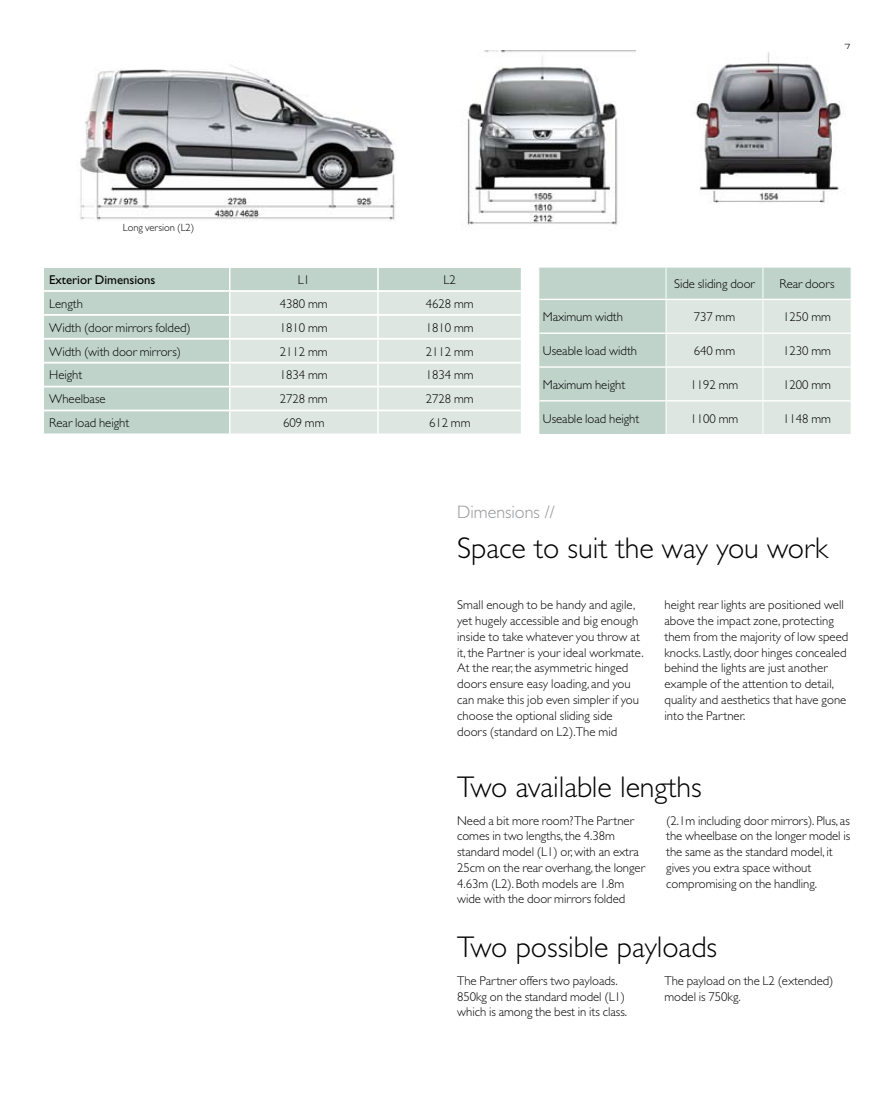
<style>
.page{position:relative;width:893px;height:1106px;background:#fff}
.page>*{position:absolute;margin:0;border:0;box-sizing:border-box;transform-origin:0 0}
.t1{font:300 30px "Gill Sans";color:#000}
.t2{font:300 18px "Gill Sans";color:#939598}
.t3{font:300 12.75px/15.8px "Gill Sans";color:#000}
.t4{font:12.75px "Gill Sans";color:#000}
.t5{font:300 12px "Gill Sans";color:#000}
.t6{font:300 10.5px "Gill Sans";color:#000}
</style>
<div class="page">
<img style="left:80px;top:65px;width:315px;height:155px">
<img style="left:467px;top:51px;width:168px;height:180px">
<img style="left:695px;top:52px;width:151px;height:151px">
<div style="left:44px;top:268px;width:477px;height:165px;background:#bfd3cb"></div>
<div style="left:230px;top:292px;width:291px;height:141px;background:#dde6e1"></div>
<hr style="left:44px;top:290px;width:186px;height:2px;background:#fff">
<hr style="left:44px;top:314px;width:186px;height:2px;background:#fff">
<hr style="left:44px;top:338px;width:186px;height:2px;background:#fff">
<hr style="left:44px;top:362px;width:186px;height:1px;background:#fff">
<hr style="left:44px;top:386px;width:186px;height:1px;background:#fff">
<hr style="left:44px;top:409px;width:186px;height:2px;background:#fff">
<hr style="left:377px;top:268px;width:2px;height:22px;background:#fff">
<hr style="left:230px;top:290px;width:148px;height:2px;background:#fff">
<hr style="left:378px;top:290px;width:143px;height:2px;background:#fff">
<hr style="left:230px;top:314px;width:148px;height:2px;background:#fff">
<hr style="left:378px;top:314px;width:143px;height:2px;background:#fff">
<hr style="left:230px;top:338px;width:148px;height:2px;background:#fff">
<hr style="left:378px;top:338px;width:143px;height:2px;background:#fff">
<hr style="left:230px;top:362px;width:148px;height:1px;background:#fff">
<hr style="left:378px;top:362px;width:143px;height:1px;background:#fff">
<hr style="left:230px;top:386px;width:148px;height:1px;background:#fff">
<hr style="left:378px;top:386px;width:143px;height:1px;background:#fff">
<hr style="left:230px;top:409px;width:148px;height:2px;background:#fff">
<hr style="left:378px;top:409px;width:143px;height:2px;background:#fff">
<hr style="left:377px;top:292px;width:2px;height:22px;background:#fff">
<hr style="left:377px;top:316px;width:2px;height:22px;background:#fff">
<hr style="left:377px;top:340px;width:2px;height:22px;background:#fff">
<hr style="left:377px;top:363px;width:2px;height:23px;background:#fff">
<hr style="left:377px;top:387px;width:2px;height:22px;background:#fff">
<svg style="left:229px;top:268px;width:1px;height:165px"></svg>
<hr style="left:377px;top:411px;width:2px;height:22px;background:#fff">
<div style="left:539px;top:267px;width:312px;height:167px;background:#bfd3cb"></div>
<div style="left:666px;top:300px;width:185px;height:134px;background:#dde6e1"></div>
<hr style="left:539px;top:332px;width:127px;height:2px;background:#fff">
<hr style="left:539px;top:366px;width:127px;height:2px;background:#fff">
<hr style="left:539px;top:400px;width:127px;height:1px;background:#fff">
<hr style="left:539px;top:299px;width:127px;height:1px;background:#fff">
<hr style="left:665px;top:267px;width:1px;height:32px;background:#fff">
<hr style="left:762px;top:267px;width:1px;height:32px;background:#fff">
<hr style="left:666px;top:299px;width:97px;height:1px;background:#fff">
<hr style="left:763px;top:299px;width:88px;height:1px;background:#fff">
<hr style="left:666px;top:332px;width:97px;height:2px;background:#fff">
<hr style="left:763px;top:332px;width:88px;height:2px;background:#fff">
<hr style="left:666px;top:366px;width:97px;height:2px;background:#fff">
<hr style="left:763px;top:366px;width:88px;height:2px;background:#fff">
<hr style="left:666px;top:400px;width:97px;height:1px;background:#fff">
<hr style="left:763px;top:400px;width:88px;height:1px;background:#fff">
<hr style="left:665px;top:300px;width:1px;height:32px;background:#fff">
<hr style="left:762px;top:300px;width:1px;height:32px;background:#fff">
<hr style="left:665px;top:334px;width:1px;height:32px;background:#fff">
<hr style="left:762px;top:334px;width:1px;height:32px;background:#fff">
<hr style="left:665px;top:368px;width:1px;height:32px;background:#fff">
<hr style="left:762px;top:368px;width:1px;height:32px;background:#fff">
<hr style="left:665px;top:401px;width:1px;height:33px;background:#fff">
<hr style="left:762px;top:401px;width:1px;height:33px;background:#fff">
<p class="t5" style="left:844px;top:41px;width:7px">7</p>
<p class="t6" style="left:123px;top:222px;width:73px">Long version (L2)</p>
<p class="t4" style="left:49px;top:272px;width:108px">Exterior Dimensions</p>
<p class="t3" style="left:298px;top:272px;width:14px">L1</p>
<p class="t3" style="left:444px;top:272px;width:14px">L2</p>
<p class="t3" style="left:49px;top:296px;width:35px">Length</p>
<p class="t3" style="left:280px;top:296px;width:49px">4380 mm</p>
<p class="t3" style="left:426px;top:296px;width:49px">4628 mm</p>
<p class="t3" style="left:49px;top:319px;width:143px">Width (door mirrors folded)</p>
<p class="t3" style="left:280px;top:319px;width:49px">1810 mm</p>
<p class="t3" style="left:426px;top:319px;width:49px">1810 mm</p>
<p class="t3" style="left:49px;top:343px;width:133px">Width (with door mirrors)</p>
<p class="t3" style="left:280px;top:343px;width:49px">2112 mm</p>
<p class="t3" style="left:426px;top:343px;width:49px">2112 mm</p>
<p class="t3" style="left:49px;top:367px;width:35px">Height</p>
<p class="t3" style="left:280px;top:367px;width:49px">1834 mm</p>
<p class="t3" style="left:426px;top:367px;width:49px">1834 mm</p>
<p class="t3" style="left:49px;top:391px;width:58px">Wheelbase</p>
<p class="t3" style="left:280px;top:391px;width:49px">2728 mm</p>
<p class="t3" style="left:426px;top:391px;width:49px">2728 mm</p>
<p class="t3" style="left:49px;top:415px;width:81px">Rear load height</p>
<p class="t3" style="left:283px;top:415px;width:43px">609 mm</p>
<p class="t3" style="left:429px;top:415px;width:43px">612 mm</p>
<p class="t3" style="left:674px;top:276px;width:82px">Side sliding door</p>
<p class="t3" style="left:779px;top:276px;width:57px">Rear doors</p>
<p class="t3" style="left:543px;top:309px;width:82px">Maximum width</p>
<p class="t3" style="left:694px;top:309px;width:43px">737 mm</p>
<p class="t3" style="left:783px;top:309px;width:49px">1250 mm</p>
<p class="t3" style="left:543px;top:343px;width:96px">Useable load width</p>
<p class="t3" style="left:694px;top:343px;width:43px">640 mm</p>
<p class="t3" style="left:783px;top:343px;width:49px">1230 mm</p>
<p class="t3" style="left:543px;top:377px;width:84px">Maximum height</p>
<p class="t3" style="left:691px;top:377px;width:49px">1192 mm</p>
<p class="t3" style="left:783px;top:377px;width:49px">1200 mm</p>
<p class="t3" style="left:543px;top:410px;width:98px">Useable load height</p>
<p class="t3" style="left:691px;top:410px;width:49px">1100 mm</p>
<p class="t3" style="left:783px;top:410px;width:49px">1148 mm</p>
<h2 class="t2" style="left:457px;top:501px;width:99px">Dimensions //</h2>
<h1 class="t1" style="left:457px;top:531px;width:372px">Space to suit the way you work</h1>
<p class="t3" style="left:457px;top:597px;width:188px">Small enough to be handy and agile, yet hugely accessible and big enough inside to take whatever you throw at it, the Partner is your ideal workmate.<br>At the rear, the asymmetric hinged doors ensure easy loading, and you can make this job even simpler if you choose the optional sliding side doors (standard on L2).The mid</p>
<p class="t3" style="left:664px;top:597px;width:185px">height rear lights are positioned well above the impact zone, protecting them from the majority of low speed knocks. Lastly, door hinges concealed behind the lights are just another example of the attention to detail, quality and aesthetics that have gone into the Partner.</p>
<h1 class="t1" style="left:457px;top:770px;width:246px">Two available lengths</h1>
<p class="t3" style="left:457px;top:812px;width:189px">Need a bit more room? The Partner comes in two lengths, the 4.38m standard model (L1) or, with an extra 25cm on the rear overhang, the longer 4.63m (L2). Both models are 1.8m wide with the door mirrors folded</p>
<p class="t3" style="left:666px;top:812px;width:186px">(2.1m including door mirrors). Plus, as the wheelbase on the longer model is the same as the standard model, it gives you extra space without compromising on the handling.</p>
<h1 class="t1" style="left:457px;top:930px;width:262px">Two possible payloads</h1>
<p class="t3" style="left:457px;top:973px;width:171px">The Partner offers two payloads.<br>850kg on the standard model (L1) which is among the best in its class.</p>
<p class="t3" style="left:664px;top:973px;width:171px">The payload on the L2 (extended) model is 750kg.</p>
</div>
